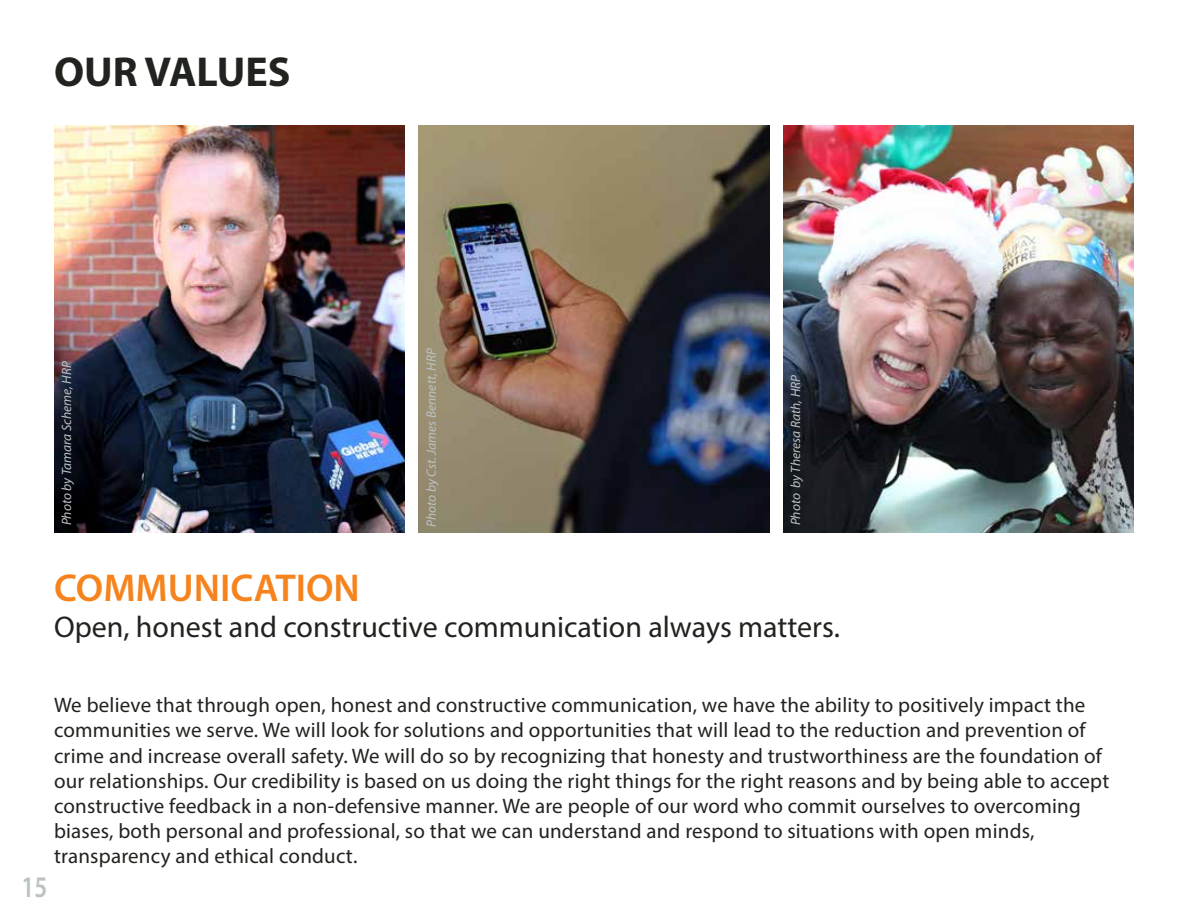
<style>
.page{position:relative;width:1188px;height:918px;background:#fff}
.page>*{position:absolute;margin:0;border:0;box-sizing:border-box;transform-origin:0 0}
.t1{font:700 42px "Myriad Pro";color:#20231e}
.t2{font:600 39px "Myriad Pro";color:#f5841e}
.t3{font:30px "Myriad Pro";color:#20231e}
.t4{font:600 30px "Myriad Pro";color:#bcc2c3;scale:.8 1}
.t5{font:21px/25.2px "Myriad Pro";letter-spacing:.01em;color:#20231e}
.t6{font:italic 13.5px "Myriad Pro";color:#bcc2c3}
</style>
<div class="page">
<img style="left:54px;top:126px;width:351px;height:407px">
<img style="left:783px;top:126px;width:351px;height:407px">
<img style="left:418px;top:126px;width:352px;height:407px">
<h1 class="t1" style="left:54px;top:44px;width:238px">OUR VALUES</h1>
<p class="t6" style="left:58px;top:525px;width:166px;rotate:-90deg">Photo by Tamara Scheme, HRP</p>
<p class="t6" style="left:423px;top:527px;width:180px;rotate:-90deg">Photo by Cst. James Bennett, HRP</p>
<p class="t6" style="left:787px;top:525px;width:152px;rotate:-90deg">Photo by Theresa Rath, HRP</p>
<h2 class="t2" style="left:54px;top:563px;width:307px">COMMUNICATION</h2>
<h3 class="t3" style="left:54px;top:608px;width:787px">Open, honest and constructive communication always matters.</h3>
<h3 class="t4" style="left:22px;top:868px;width:34px">15</h3>
<p class="t5" style="left:54px;top:692px;width:1057px">We believe that through open, honest and constructive communication, we have the ability to positively impact the communities we serve. We will look for solutions and opportunities that will lead to the reduction and prevention of crime and increase overall safety. We will do so by recognizing that honesty and trustworthiness are the foundation of our relationships. Our credibility is based on us doing the right things for the right reasons and by being able to accept constructive feedback in a non-defensive manner. We are people of our word who commit ourselves to overcoming biases, both personal and professional, so that we can understand and respond to situations with open minds, transparency and ethical conduct.</p>
</div>
